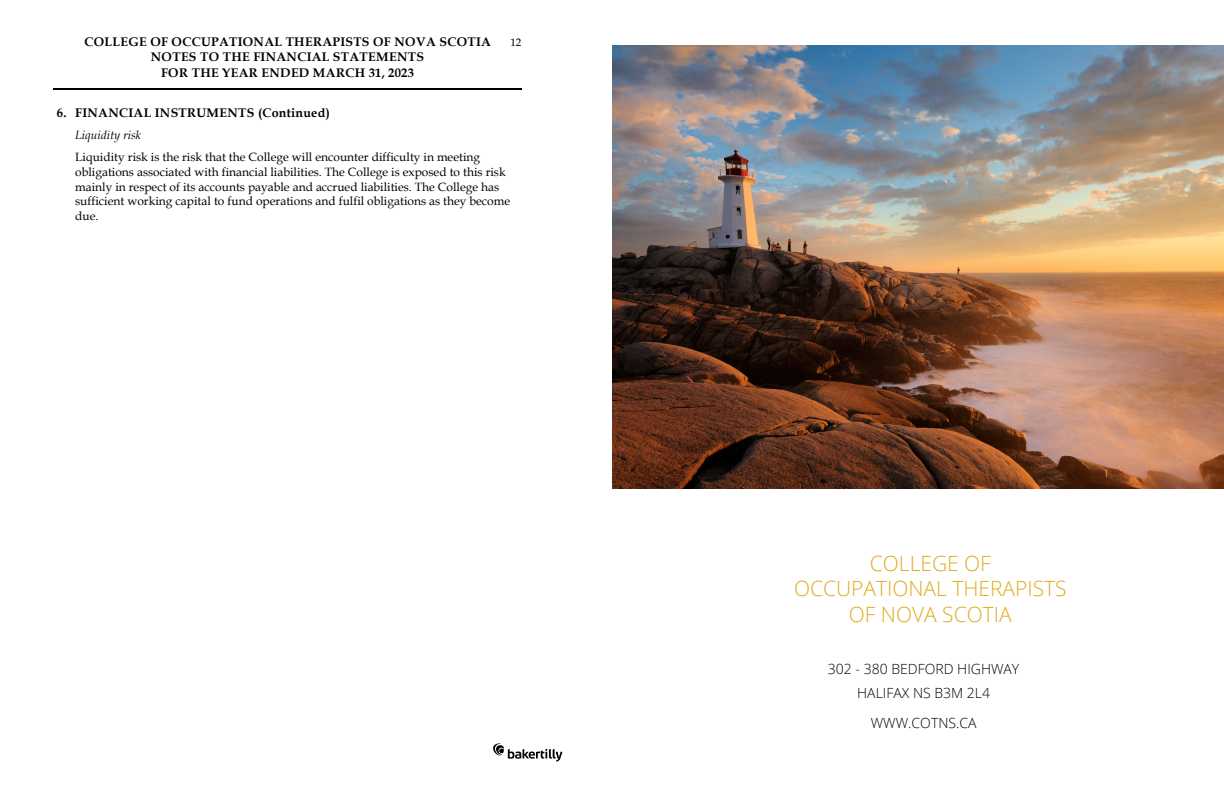
<style>
.page{position:relative;width:1224px;height:792px;background:#fff}
.page>*{position:absolute;margin:0;border:0;box-sizing:border-box;transform-origin:0 0}
.Title_3{font:300 21px "Open Sans";color:#e1aa21}
.Sub_Title_1{font:300 14px "Open Sans";color:#000}
.t1{font:700 12.5px/15.7px "Book Antiqua";letter-spacing:.025em;color:#000;text-align:center}
.t2{font:12px/14.9px "Book Antiqua";color:#000}
.t3{font:11px "Book Antiqua";color:#000}
.s1{font-style:italic}
</style>
<div class="page">
<svg style="left:493px;top:743px;width:70px;height:19px"></svg>
<hr style="left:54px;top:88px;width:468px;height:1px;background:#000">
<hr style="left:54px;top:89px;width:468px;height:1px;background:#000">
<img style="left:612px;top:45px;width:612px;height:444px">
<p class="t1" style="left:84px;top:34px;width:408px">COLLEGE OF OCCUPATIONAL THERAPISTS OF NOVA SCOTIA</p>
<p class="t3" style="left:510px;top:34px;width:13px">12</p>
<p class="t1" style="left:151px;top:49px;width:275px">NOTES TO THE FINANCIAL STATEMENTS<br>FOR THE YEAR ENDED MARCH 31, 2023</p>
<p class="t1" style="left:57px;top:105px;width:275px">6. FINANCIAL INSTRUMENTS (Continued)</p>
<p class="t2" style="left:75px;top:123px;width:406px;line-height:22px"><span class="s1">Liquidity risk<br></span>Liquidity risk is the risk that the College will encounter difficulty in meeting</p>
<p class="t2" style="left:75px;top:164px;width:437px">obligations associated with financial liabilities. The College is exposed to this risk mainly in respect of its accounts payable and accrued liabilities. The College has sufficient working capital to fund operations and fulfil obligations as they become due.</p>
<p class="Title_3" style="left:870px;top:549px;width:123px">COLLEGE OF</p>
<p class="Title_3" style="left:794px;top:574px;width:274px">OCCUPATIONAL THERAPISTS</p>
<p class="Title_3" style="left:849px;top:600px;width:164px">OF NOVA SCOTIA</p>
<p class="Sub_Title_1" style="left:828px;top:659px;width:193px">302 - 380 BEDFORD HIGHWAY</p>
<p class="Sub_Title_1" style="left:857px;top:683px;width:134px">HALIFAX NS B3M 2L4</p>
<p class="Sub_Title_1" style="left:871px;top:713px;width:107px">WWW.COTNS.CA</p>
</div>
